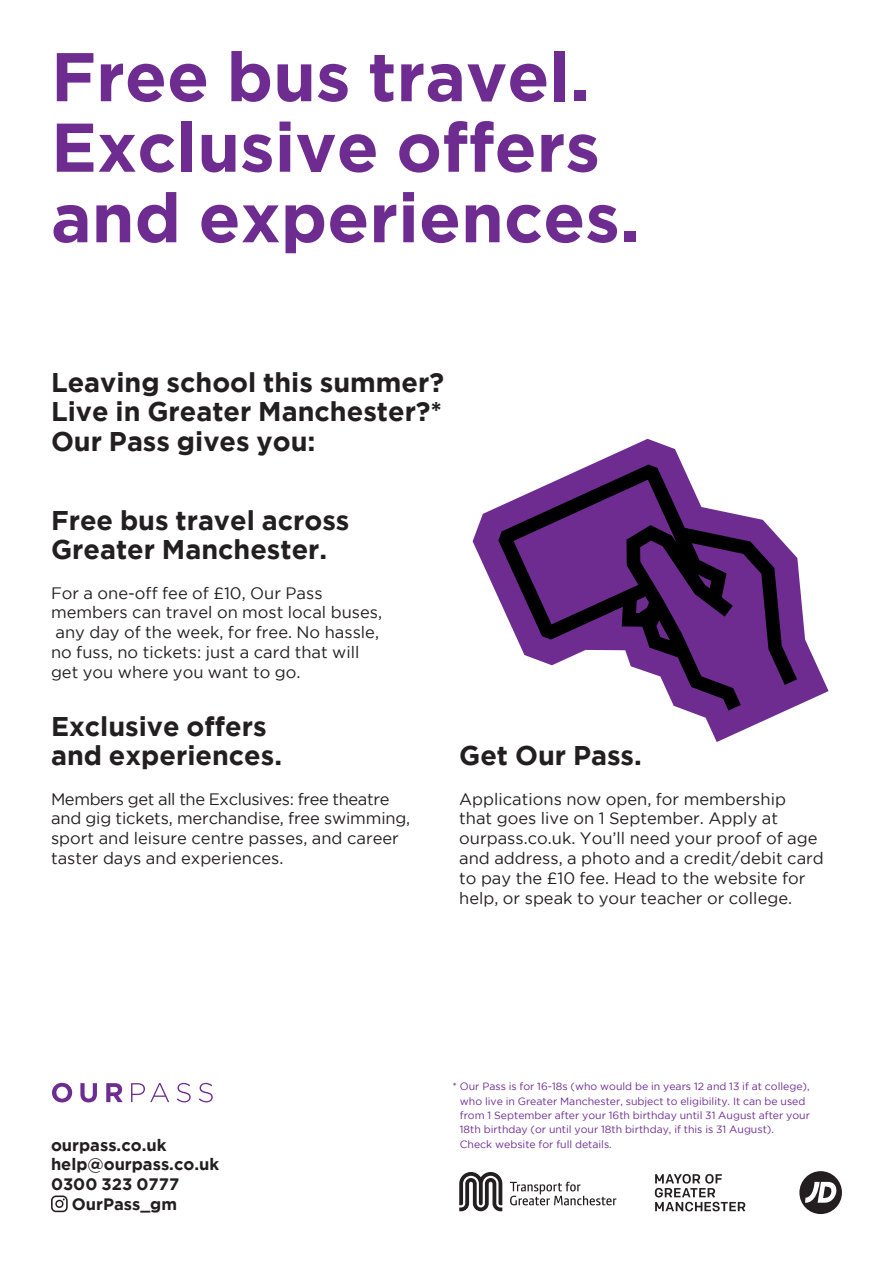
<style>
.page{position:relative;width:893px;height:1263px;background:#fff}
.page>*{position:absolute;margin:0;border:0;box-sizing:border-box;transform-origin:0 0}
.t1{font:700 68.7px/70.5px "Gotham";color:#6e2c91}
.t2{font:700 27px/29.4px "Gotham";color:#231f20}
.t3{font:16.5px/19.8px "Gotham";color:#231f20}
.t4{font:700 16.5px "Gotham";color:#231f20}
.t5{font:10.5px/14.2px "Gotham";color:#6e2c91}
</style>
<div class="page">
<svg style="left:52px;top:1083px;width:20px;height:19px"></svg>
<svg style="left:80px;top:1083px;width:17px;height:19px"></svg>
<svg style="left:106px;top:1083px;width:17px;height:19px"></svg>
<svg style="left:131px;top:1083px;width:38px;height:19px"></svg>
<svg style="left:177px;top:1083px;width:14px;height:19px"></svg>
<svg style="left:199px;top:1083px;width:14px;height:19px"></svg>
<svg style="left:473px;top:439px;width:356px;height:303px"></svg>
<svg style="left:498px;top:464px;width:299px;height:246px;fill:#6e2c91"></svg>
<svg style="left:51px;top:1195px;width:17px;height:17px"></svg>
<svg style="left:459px;top:1172px;width:157px;height:39px"></svg>
<svg style="left:655px;top:1174px;width:90px;height:37px"></svg>
<svg style="left:799px;top:1171px;width:43px;height:43px"></svg>
<p class="t1" style="left:51px;top:40px;width:590px">Free bus travel.<br>Exclusive offers and experiences.</p>
<p class="t2" style="left:51px;top:367px;width:395px;text-align:justify">Leaving school this summer?<br>Live in Greater Manchester?* Our Pass gives you:</p>
<p class="t2" style="left:51px;top:505px;width:300px">Free bus travel across<br>Greater Manchester.</p>
<p class="t3" style="left:51px;top:583px;width:333px">For a one-off fee of £10, Our Pass members can travel on most local buses, any day of the week, for free. No hassle, no fuss, no tickets: just a card that will get you where you want to go.</p>
<p class="t2" style="left:51px;top:711px;width:233px">Exclusive offers and experiences.</p>
<p class="t3" style="left:51px;top:789px;width:361px">Members get all the Exclusives: free theatre and gig tickets, merchandise, free swimming, sport and leisure centre passes, and career taster days and experiences.</p>
<p class="t2" style="left:459px;top:740px;width:184px">Get Our Pass.</p>
<p class="t3" style="left:459px;top:788px;width:366px">Applications now open, for membership<br>that goes live on 1 September. Apply at ourpass.co.uk. You’ll need your proof of age and address, a photo and a credit/debit card to pay the £10 fee. Head to the website for help, or speak to your teacher or college.</p>
<p class="t4" style="left:51px;top:1135px;width:117px">ourpass.co.uk</p>
<p class="t4" style="left:51px;top:1155px;width:170px">help@ourpass.co.uk</p>
<p class="t4" style="left:51px;top:1175px;width:130px">0300 323 0777</p>
<p class="t4" style="left:72px;top:1195px;width:107px">OurPass_gm</p>
<p class="t5" style="left:460px;top:1079px;width:352px;text-indent:-7px">* Our Pass is for 16-18s (who would be in years 12 and 13 if at college), who live in Greater Manchester, subject to eligibility. It can be used from 1 September after your 16th birthday until 31 August after your 18th birthday (or until your 18th birthday, if this is 31 August).<br>Check website for full details.</p>
</div>
